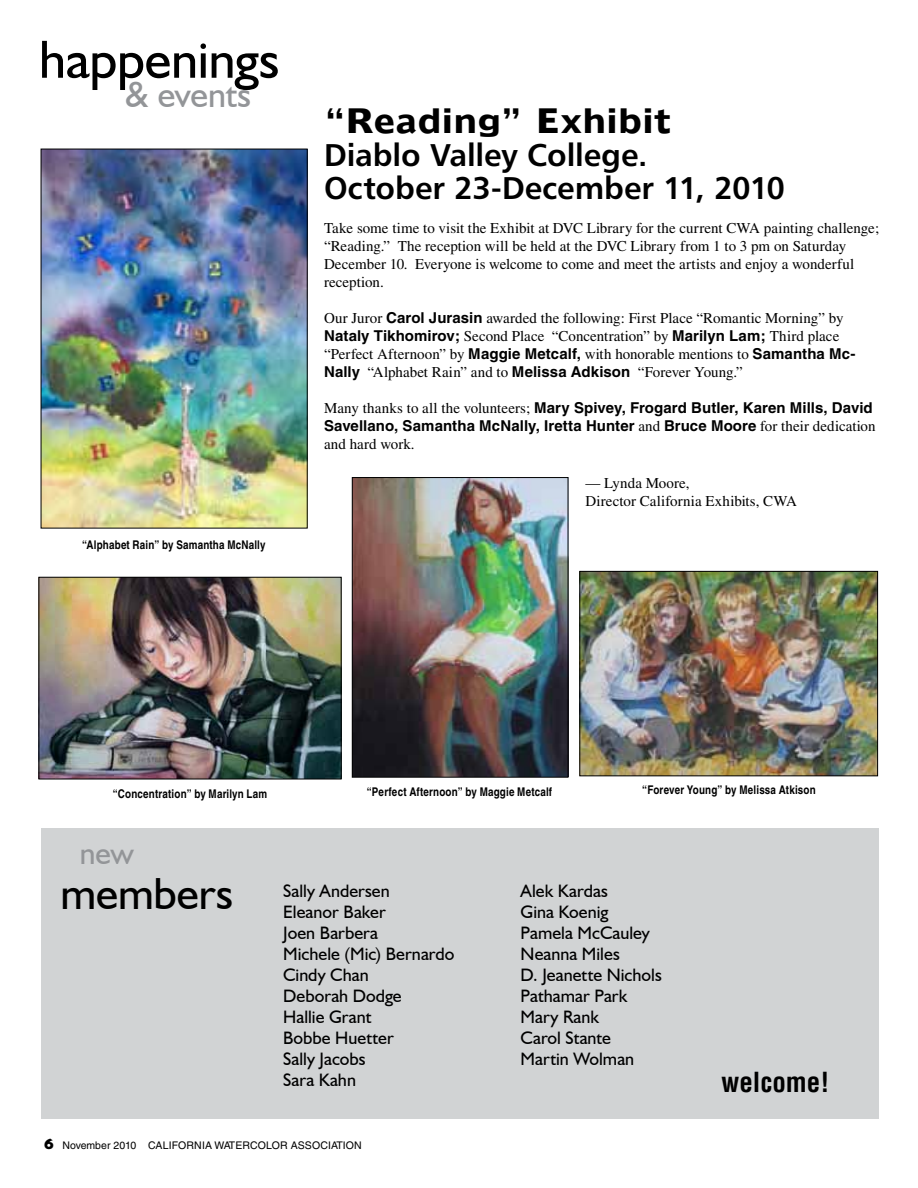
<style>
.page{position:relative;width:918px;height:1188px;background:#fff}
.page>*{position:absolute;margin:0;border:0;box-sizing:border-box;transform-origin:0 0}
.t1{font:54px "Humanist 521 BT";color:#000}
.t2{font:45px "Humanist 521 BT";color:#000}
.t3{font:36px "Humanist 521 BT";letter-spacing:-.005em;color:#939598}
.t4{font:31.5px/33px "Humanist 777 BT Bold B";letter-spacing:-.005em;color:#000}
.t5{font:31.5px "Humanist 970 BT Bold C";letter-spacing:-.005em;color:#000}
.t6{font:31.5px "Humanist 521 BT";color:#939598}
.t7{font:700 condensed 27px "Helvetica";color:#000}
.t8{font:18px/21px "Humanist 521 BT";letter-spacing:.005em;color:#000}
.t9{font:15px/18px "Times";color:#000}
.t10{font:700 15px/18px "Helvetica";letter-spacing:.005em;color:#000}
.t11{font:700 condensed 12px "Helvetica";letter-spacing:.015em;color:#000}
.t12{font:10.5px "Helvetica";letter-spacing:.01em;color:#000}
.s1{font-family:"Helvetica";font-weight:700}
.s2{font-family:"Times";font-weight:400}
.s3{font-family:"Humanist 521 BT";font-weight:800;font-size:15px}
</style>
<div class="page">
<div style="left:41px;top:828px;width:837px;height:290px;background:#d1d3d4"></div>
<img style="left:43px;top:151px;width:262px;height:375px">
<img style="left:41px;top:579px;width:298px;height:198px">
<div style="left:39px;top:577px;width:302px;height:202px;border:1px solid #000"></div>
<img style="left:582px;top:573px;width:294px;height:201px">
<div style="left:580px;top:571px;width:298px;height:205px;border:1px solid #000"></div>
<img style="left:354px;top:479px;width:212px;height:296px">
<div style="left:352px;top:477px;width:216px;height:300px;border:1px solid #000"></div>
<h1 class="t1" style="left:39px;top:26px;width:242px">happenings</h1>
<h3 class="t3" style="left:125px;top:73px;width:127px">&amp; events</h3>
<p class="t11" style="left:82px;top:538px;width:185px">“Alphabet Rain” by Samantha McNally</p>
<h3 class="t5" style="left:324px;top:100px;width:349px">“Reading” Exhibit</h3>
<h3 class="t4" style="left:324px;top:138px;width:463px">Diablo Valley College.<br>October 23-December 11, 2010</h3>
<p class="t9" style="left:324px;top:219px;width:557px">Take some time to visit the Exhibit at DVC Library for the current CWA painting challenge; “Reading.” The reception will be held at the DVC Library from 1 to 3 pm on Saturday December 10. Everyone is welcome to come and meet the artists and enjoy a wonderful reception.</p>
<p class="t9" style="left:324px;top:309px;width:533px">Our Juror <span class="s1">Carol Jurasin</span> awarded the following: First Place “Romantic Morning” by <span class="s1">Nataly Tikhomirov;</span> Second Place “Concentration” by <span class="s1">Marilyn Lam;</span> Third place “Perfect Afternoon” by <span class="s1">Maggie Metcalf,</span> with honorable mentions to <span class="s1">Samantha Mc-Nally</span> “Alphabet Rain” and to <span class="s1">Melissa Adkison</span> “Forever Young.”</p>
<p class="t10" style="left:324px;top:398px;width:553px"><span class="s2">Many thanks to all the volunteers;</span> Mary Spivey, Frogard Butler, Karen Mills, David<br>Savellano, Samantha McNally, Iretta Hunter <span class="s2">and</span> Bruce Moore <span class="s2">for their dedication</span></p>
<p class="t9" style="left:324px;top:435px;width:92px">and hard work.</p>
<p class="t9" style="left:585px;top:474px;width:213px">— Lynda Moore,<br>Director California Exhibits, CWA</p>
<p class="t11" style="left:113px;top:786px;width:156px">“Concentration” by Marilyn Lam</p>
<p class="t11" style="left:367px;top:784px;width:187px">“Perfect Afternoon” by Maggie Metcalf</p>
<p class="t11" style="left:642px;top:782px;width:175px">“Forever Young” by Melissa Atkison</p>
<h3 class="t6" style="left:80px;top:834px;width:56px">new</h3>
<h2 class="t2" style="left:60px;top:866px;width:174px">members</h2>
<p class="t8" style="left:283px;top:880px;width:173px">Sally Andersen<br>Eleanor Baker<br>Joen Barbera<br>Michele (Mic) Bernardo<br>Cindy Chan<br>Deborah Dodge<br>Hallie Grant<br>Bobbe Huetter<br>Sally Jacobs<br>Sara Kahn</p>
<p class="t8" style="left:521px;top:880px;width:143px">Alek Kardas<br>Gina Koenig<br>Pamela McCauley<br>Neanna Miles<br>D. Jeanette Nichols<br>Pathamar Park<br>Mary Rank<br>Carol Stante<br>Martin Wolman</p>
<p class="t12" style="left:44px;top:1139px;width:319px"><span class="s3">6</span> November 2010 CALIFORNIA WATERCOLOR ASSOCIATION</p>
<h3 class="t7" style="left:721px;top:1066px;width:109px">welcome!</h3>
</div>
